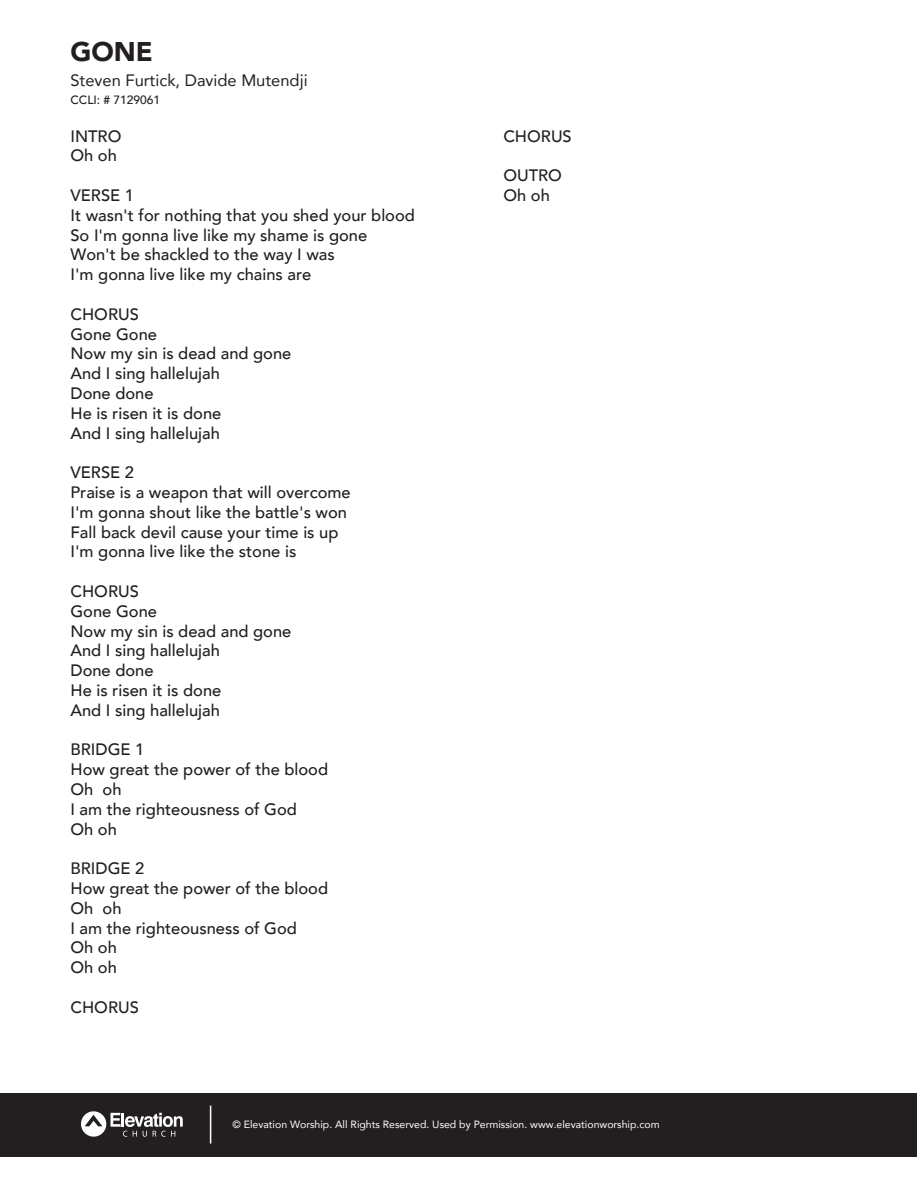
<style>
.page{position:relative;width:918px;height:1188px;background:#fff}
.page>*{position:absolute;margin:0;border:0;box-sizing:border-box;transform-origin:0 0}
.t1{font:900 27px "Avenir";color:#231f20}
.t2{font:500 16.5px/19.8px "Avenir";color:#231f20}
.t3{font:16.5px "Avenir";color:#231f20}
.t4{font:500 12px "Avenir";color:#231f20}
.t5{font:10.5px "Avenir";color:#fff}
</style>
<div class="page">
<div style="left:1px;top:1094px;width:916px;height:63px;background:#231f20"></div>
<svg style="left:81px;top:1111px;width:102px;height:26px"></svg>
<hr style="left:210px;top:1106px;width:1px;height:38px;background:#fff">
<h1 class="t1" style="left:70px;top:29px;width:84px">GONE</h1>
<p class="t3" style="left:70px;top:67px;width:239px">Steven Furtick, Davide Mutendji</p>
<p class="t4" style="left:70px;top:89px;width:91px">CCLI: # 7129061</p>
<p class="t2" style="left:70px;top:125px;width:53px">INTRO<br>Oh oh</p>
<p class="t2" style="left:70px;top:184px;width:346px">VERSE 1<br>It wasn't for nothing that you shed your blood<br>So I'm gonna live like my shame is gone<br>Won't be shackled to the way I was<br>I'm gonna live like my chains are</p>
<p class="t2" style="left:70px;top:303px;width:222px">CHORUS<br>Gone Gone<br>Now my sin is dead and gone<br>And I sing hallelujah<br>Done done<br>He is risen it is done<br>And I sing hallelujah</p>
<p class="t2" style="left:70px;top:462px;width:282px">VERSE 2<br>Praise is a weapon that will overcome<br>I'm gonna shout like the battle's won<br>Fall back devil cause your time is up<br>I'm gonna live like the stone is</p>
<p class="t2" style="left:70px;top:580px;width:222px">CHORUS<br>Gone Gone<br>Now my sin is dead and gone<br>And I sing hallelujah<br>Done done<br>He is risen it is done<br>And I sing hallelujah</p>
<p class="t2" style="left:70px;top:739px;width:259px">BRIDGE 1<br>How great the power of the blood<br>Oh oh<br>I am the righteousness of God<br>Oh oh</p>
<p class="t2" style="left:70px;top:858px;width:259px">BRIDGE 2<br>How great the power of the blood<br>Oh oh<br>I am the righteousness of God<br>Oh oh<br>Oh oh</p>
<p class="t2" style="left:70px;top:996px;width:70px">CHORUS</p>
<p class="t2" style="left:503px;top:125px;width:70px">CHORUS</p>
<p class="t2" style="left:503px;top:165px;width:60px">OUTRO<br>Oh oh</p>
<p class="t5" style="left:232px;top:1116px;width:429px">© Elevation Worship. All Rights Reserved. Used by Permission. www.elevationworship.com</p>
</div>
